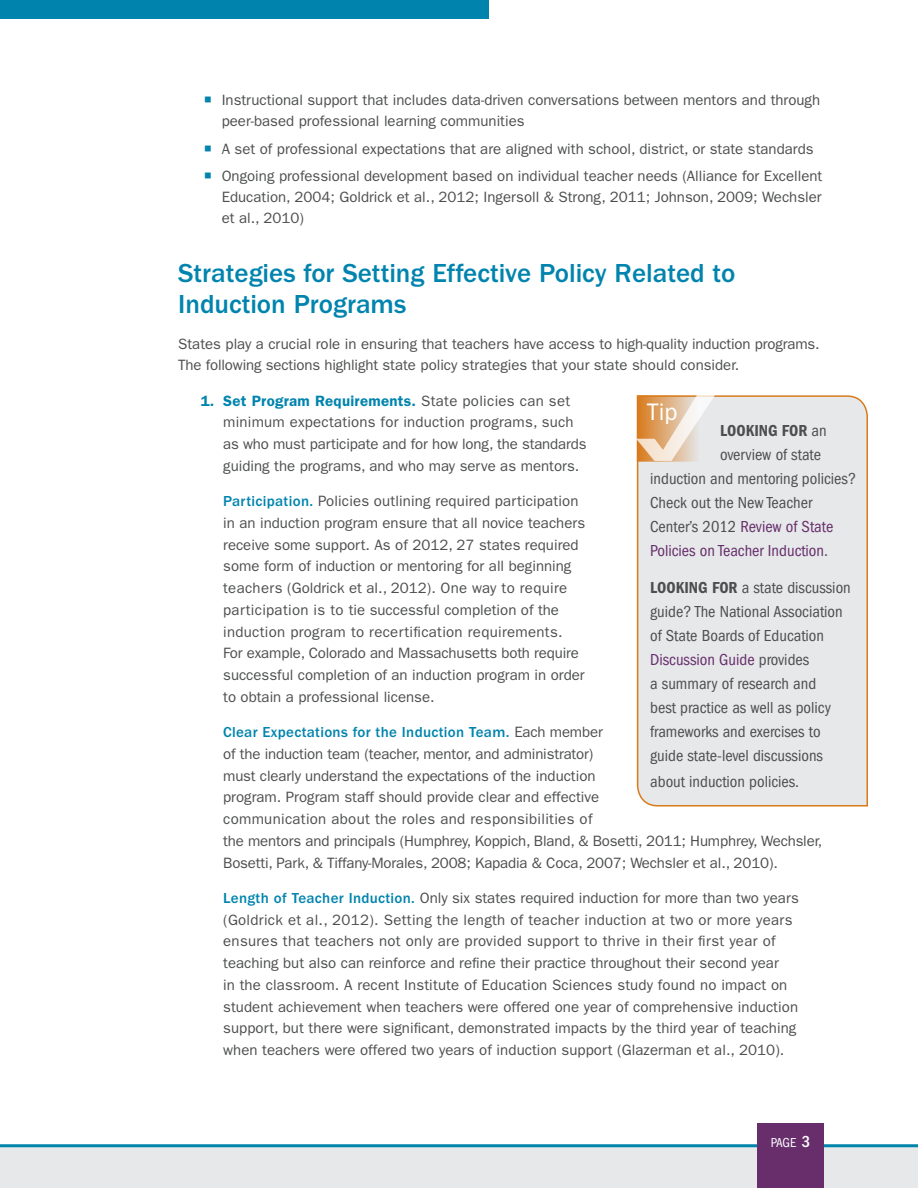
<style>
.page{position:relative;width:918px;height:1188px;background:#fff}
.page>*{position:absolute;margin:0;border:0;box-sizing:border-box;transform-origin:0 0}
.Header_1a{font:500 27px/31.5px "ITC Franklin Gothic Std";color:#0084ae}
.t1{font:24px "ITC Franklin Gothic Std";color:#fff}
.Callout_Text{font:condensed 16.5px/24px "ITC Franklin Gothic Std";color:#4d4e4f}
.Callout_Text-2{font:condensed 16.5px "ITC Franklin Gothic Std";color:#672e6b}
.Callout_Text-3{font:16.5px "ITC Franklin Gothic Std Dm Cd";color:#4d4e4f}
.Paragraph_Under_Bull{font:15px/21.8px "ITC Franklin Gothic Std";color:#4d4e4f}
.Paragraph_Numbered{font:15px/21.8px "ITC Franklin Gothic Std";color:#4d4e4f}
.Paragraphs{font:15px/21.8px "ITC Franklin Gothic Std";color:#4d4e4f}
.t2{font:condensed 13.5px "ITC Franklin Gothic Std";color:#fff}
.s1{color:#0084ae}
.s2{font-weight:600;color:#0084ae}
.s3{font-weight:500;color:#0084ae}
.s4{font-family:"ITC Franklin Gothic Std";font-stretch:condensed}
.s5{color:#4d4e4f}
.s6{font-family:"ITC Franklin Gothic Std Dm Cd";font-stretch:normal}
.s7{color:#672e6b}
.s8{font-weight:500;font-size:16.5px}
</style>
<div class="page">
<div style="left:0;top:1147px;width:918px;height:41px;background:#e6e8ea"></div>
<hr style="left:0;top:1144px;width:918px;height:3px;background:#0084ae">
<div style="left:758px;top:1123px;width:66px;height:65px;background:#672e6b"></div>
<div style="left:0;top:0;width:489px;height:19px;background:#0084ae"></div>
<div style="left:636px;top:395px;width:232px;height:412px;background:#e6e8ea"></div>
<svg style="left:636px;top:395px;width:84px;height:66px;background:#e6c9ab"></svg>
<p class="Paragraph_Under_Bull" style="left:222px;top:89px;width:600px;line-height:21px;text-indent:-18px"><span class="s1">○</span> Instructional support that includes data-driven conversations between mentors and through peer-based professional learning communities</p>
<p class="Paragraph_Under_Bull" style="left:204px;top:138px;width:611px"><span class="s1">○</span> A set of professional expectations that are aligned with school, district, or state standards</p>
<p class="Paragraph_Under_Bull" style="left:222px;top:166px;width:602px;line-height:21px;text-align:justify;text-indent:-18px"><span class="s1">○</span> Ongoing professional development based on individual teacher needs (Alliance for Excellent Education, 2004; Goldrick et al., 2012; Ingersoll &amp; Strong, 2011; Johnson, 2009; Wechsler et al., 2010)</p>
<p class="Header_1a" style="left:178px;top:257px;width:559px">Strategies for Setting Effective Policy Related to<br>Induction Programs</p>
<p class="Paragraphs" style="left:178px;top:333px;width:643px">States play a crucial role in ensuring that teachers have access to high-quality induction programs.<br>The following sections highlight state policy strategies that your state should consider.</p>
<p class="Paragraph_Numbered" style="left:223px;top:390px;width:365px;text-indent:-22px"><span class="s2">1. Set Program Requirements.</span> State policies can set minimum expectations for induction programs, such as who must participate and for how long, the standards guiding the programs, and who may serve as mentors.</p>
<p class="Paragraph_Under_Bull" style="left:223px;top:490px;width:364px"><span class="s3">Participation.</span> Policies outlining required participation in an induction program ensure that all novice teachers receive some support. As of 2012, 27 states required some form of induction or mentoring for all beginning teachers (Goldrick et al., 2012). One way to require participation is to tie successful completion of the induction program to recertification requirements.<br>For example, Colorado and Massachusetts both require successful completion of an induction program in order to obtain a professional license.</p>
<p class="Paragraph_Under_Bull" style="left:223px;top:721px;width:601px"><span class="s3">Clear Expectations for the Induction Team.</span> Each member<br>of the induction team (teacher, mentor, and administrator)<br>must clearly understand the expectations of the induction<br>program. Program staff should provide clear and effective<br>communication about the roles and responsibilities of<br>the mentors and principals (Humphrey, Koppich, Bland, &amp; Bosetti, 2011; Humphrey, Wechsler, Bosetti, Park, &amp; Tiffany-Morales, 2008; Kapadia &amp; Coca, 2007; Wechsler et al., 2010).</p>
<p class="Paragraph_Under_Bull" style="left:223px;top:887px;width:577px"><span class="s3">Length of Teacher Induction.</span> Only six states required induction for more than two years (Goldrick et al., 2012). Setting the length of teacher induction at two or more years ensures that teachers not only are provided support to thrive in their first year of teaching but also can reinforce and refine their practice throughout their second year<br>in the classroom. A recent Institute of Education Sciences study found no impact on student achievement when teachers were offered one year of comprehensive induction support, but there were significant, demonstrated impacts by the third year of teaching when teachers were offered two years of induction support (Glazerman et al., 2010).</p>
<p class="t1" style="left:647px;top:398px;width:32px">Tip</p>
<p class="Callout_Text-3" style="left:720px;top:421px;width:108px">LOOKING FOR <span class="s4">an</span></p>
<p class="Callout_Text" style="left:720px;top:442px;width:102px">overview of state</p>
<p class="Callout_Text" style="left:650px;top:466px;width:207px">induction and mentoring policies?</p>
<p class="Callout_Text" style="left:650px;top:490px;width:164px">Check out the New Teacher</p>
<p class="Callout_Text-2" style="left:650px;top:517px;width:185px"><span class="s5">Center’s 2012</span> Review of State</p>
<p class="Callout_Text-2" style="left:650px;top:541px;width:179px">Policies on Teacher Induction<span class="s5">.</span></p>
<p class="Callout_Text" style="left:650px;top:576px;width:202px"><span class="s6">LOOKING FOR</span> a state discussion guide? The National Association of State Boards of Education<br><span class="s7">Discussion Guide</span> provides<br>a summary of research and<br>best practice as well as policy frameworks and exercises to guide state-level discussions</p>
<p class="Callout_Text" style="left:650px;top:769px;width:151px">about induction policies.</p>
<p class="t2" style="left:771px;top:1135px;width:41px">PAGE <span class="s8">3</span></p>
</div>
